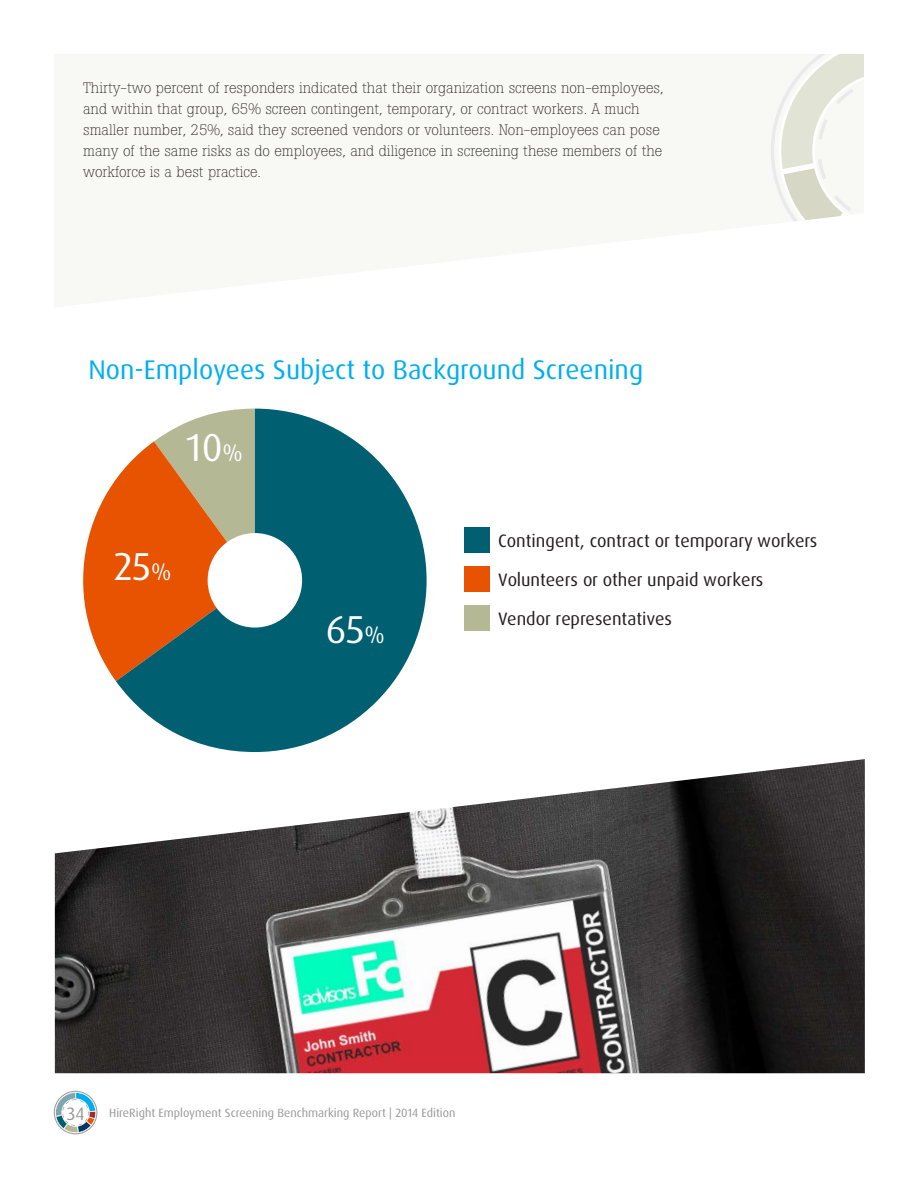
<style>
.page{position:relative;width:918px;height:1188px;background:#fff}
.page>*{position:absolute;margin:0;border:0;box-sizing:border-box;transform-origin:0 0}
.t1{font:39px "Dax OT";color:#fff}
.t2{font:27px "Dax OT";color:#00aeef}
.t3{font:18px/38.8px "Dax OT";color:#231f20}
.t4{font:18px "Dax OT";color:#99989a}
.t5{font:300 15px/21px "Boton BQ";color:#231f20}
.t6{font:12px "Dax OT";color:#99989a}
.s1{font-size:24px}
</style>
<div class="page">
<svg style="left:54px;top:1092px;width:42px;height:41px"></svg>
<div style="left:54px;top:1091px;width:43px;height:43px;border:1px solid #99989a;border-radius:50%"></div>
<svg style="left:54px;top:54px;width:715px;height:253px;fill:#f8f8f4"></svg>
<svg style="left:769px;top:54px;width:95px;height:170px"></svg>
<svg style="left:83px;top:479px;width:33px;height:202px"></svg>
<svg style="left:116px;top:409px;width:311px;height:343px;fill:#006072"></svg>
<div style="left:464px;top:528px;width:26px;height:25px;background:#006072"></div>
<div style="left:464px;top:567px;width:26px;height:25px;background:#e75300"></div>
<div style="left:464px;top:605px;width:26px;height:26px;background:#b5b895"></div>
<img style="left:55px;top:759px;width:810px;height:314px">
<p class="t5" style="left:83px;top:78px;width:582px">Thirty-two percent of responders indicated that their organization screens non-employees, and within that group, 65% screen contingent, temporary, or contract workers. A much smaller number, 25%, said they screened vendors or volunteers. Non-employees can pose many of the same risks as do employees, and diligence in screening these members of the workforce is a best practice.</p>
<h2 class="t2" style="left:88px;top:352px;width:556px">Non-Employees Subject to Background Screening</h2>
<h1 class="t1" style="left:186px;top:423px;width:58px">10<span class="s1">%</span></h1>
<h1 class="t1" style="left:114px;top:542px;width:59px">25<span class="s1">%</span></h1>
<h1 class="t1" style="left:326px;top:605px;width:61px">65<span class="s1">%</span></h1>
<p class="t3" style="left:498px;top:521px;width:321px">Contingent, contract or temporary workers<br>Volunteers or other unpaid workers<br>Vendor representatives</p>
<p class="t4" style="left:67px;top:1102px;width:19px">34</p>
<p class="t6" style="left:109px;top:1106px;width:348px">HireRight Employment Screening Benchmarking Report | 2014 Edition</p>
</div>
